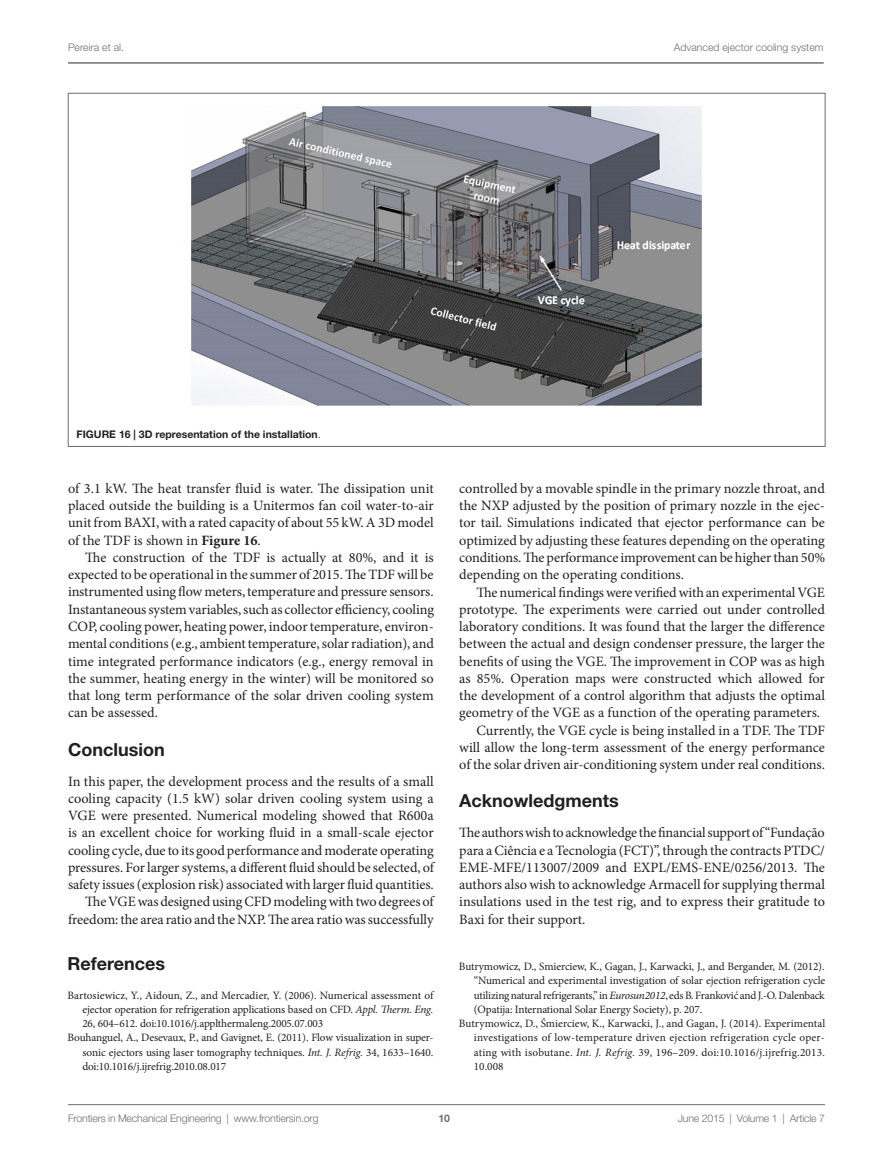
<style>
.page{position:relative;width:893px;height:1170px;background:#fff}
.page>*{position:absolute;margin:0;border:0;box-sizing:border-box;transform-origin:0 0}
.t1{font:700 18px "Helvetica Neue LT Std";color:#231f20}
.t2{font:14.25px/17.2px "Minion Pro";letter-spacing:-.005em;color:#231f20;text-align:justify}
.t3{font:11.25px "Minion Pro";letter-spacing:-.005em;color:#231f20}
.t4{font:11.25px "Minion Pro";letter-spacing:.015em;color:#231f20}
.t5{font:300 10.5px "Helvetica Neue LT Std";letter-spacing:-.015em;color:#6c6d70}
.t6{font:700 10.5px "Helvetica Neue LT Std";color:#231f20}
.t7{font:700 10.5px "Helvetica Neue LT Std";color:#6c6d70}
.s1{font-weight:300}
.s2{font-weight:700}
.s3{font-style:italic}
</style>
<div class="page">
<hr style="left:68px;top:1104px;width:757px;height:1px;background:#6c6d70">
<hr style="left:68px;top:63px;width:756px;height:1px;background:#6c6d70">
<img style="left:191px;top:106px;width:511px;height:300px">
<p class="t5" style="left:68px;top:41px;width:58px">Pereira et al.</p>
<p class="t5" style="left:674px;top:41px;width:151px">Advanced ejector cooling system</p>
<p class="t6" style="left:77px;top:428px;width:246px">FIG URE 16 | 3D representation of the installation<span class="s1">.</span></p>
<p class="t2" style="left:68px;top:479px;width:367px">of 3.1 kW. The heat transfer fluid is water. The dissipation unit placed outside the building is a Unitermos fan coil water-to-air unit from BAXI, with a rated capacity of about 55 kW. A 3D model of the TDF is shown in <span class="s2">Figure 16</span>.</p>
<p class="t2" style="left:68px;top:548px;width:367px;text-indent:17px">The construction of the TDF is actually at 80%, and it is expected to be operational in the summer of 2015. The TDF will be instrumented using flow meters, temperature and pressure sensors.<br>Instantaneous system variables, such as collector efficiency, cooling COP, cooling power, heating power, indoor temperature, environ&shy;mental conditions (e.g., ambient temperature, solar radiation), and time integrated performance indicators (e.g., energy removal in the summer, heating energy in the winter) will be monitored so that long term performance of the solar driven cooling system can be assessed.</p>
<p class="t1" style="left:68px;top:738px;width:98px">Conclusion</p>
<p class="t2" style="left:68px;top:772px;width:367px;text-align:right">In this paper, the development process and the results of a small cooling capacity (1.5 kW) solar driven cooling system using a VGE were presented. Numerical modeling showed that R600a is an excellent choice for working fluid in a small-scale ejector cooling cycle, due to its good performance and moderate operating pressures. For larger systems, a different fluid should be selected, of safety issues (explosion risk) associated with larger fluid quantities.<br>The VGE was designed using CFD modeling with two degrees of freedom: the area ratio and the NXP. The area ratio was successfully</p>
<p class="t1" style="left:68px;top:952px;width:99px">References</p>
<p class="t3" style="left:68px;top:987px;width:367px">Bartosiewicz, Y., Aidoun, Z., and Mercadier, Y. (2006). Numerical assessment of</p>
<p class="t3" style="left:82px;top:1001px;width:353px">ejector operation for refrigeration applications based on CFD. <span class="s3">Appl. Therm. Eng.</span></p>
<p class="t3" style="left:82px;top:1015px;width:242px">26, 604–612. doi:10.1016/j.applthermaleng.2005.07.003</p>
<p class="t3" style="left:68px;top:1030px;width:367px">Bouhanguel, A., Desevaux, P., and Gavignet, E. (2011). Flow visualization in super-</p>
<p class="t3" style="left:82px;top:1044px;width:353px">sonic ejectors using laser tomography techniques. <span class="s3">Int. J. Refrig.</span> 34, 1633–1640.</p>
<p class="t3" style="left:82px;top:1058px;width:145px">doi:10.1016/j.ijrefrig.2010.08.017</p>
<p class="t2" style="left:459px;top:480px;width:367px">controlled by a movable spindle in the primary nozzle throat, and the NXP adjusted by the position of primary nozzle in the ejec&shy;tor tail. Simulations indicated that ejector performance can be optimized by adjusting these features depending on the operating conditions. The performance improvement can be higher than 50% depending on the operating conditions.</p>
<p class="t2" style="left:476px;top:583px;width:350px">The numerical findings were verified with an experimental VGE</p>
<p class="t2" style="left:459px;top:600px;width:367px">prototype. The experiments were carried out under controlled</p>
<p class="t2" style="left:459px;top:618px;width:367px">laboratory conditions. It was found that the larger the difference</p>
<p class="t2" style="left:459px;top:635px;width:367px">between the actual and design condenser pressure, the larger the</p>
<p class="t2" style="left:459px;top:652px;width:367px">benefits of using the VGE. The improvement in COP was as high</p>
<p class="t2" style="left:459px;top:669px;width:367px">as 85%. Operation maps were constructed which allowed for</p>
<p class="t2" style="left:459px;top:687px;width:367px">the development of a control algorithm that adjusts the optimal</p>
<p class="t2" style="left:459px;top:704px;width:362px">geometry of the VGE as a function of the operating parameters.</p>
<p class="t2" style="left:476px;top:721px;width:350px">Currently, the VGE cycle is being installed in a TDF. The TDF</p>
<p class="t2" style="left:459px;top:738px;width:367px">will allow the long-term assessment of the energy performance</p>
<p class="t2" style="left:459px;top:756px;width:367px">of the solar driven air-conditioning system under real conditions.</p>
<p class="t1" style="left:459px;top:789px;width:161px">Acknowledgments</p>
<p class="t2" style="left:459px;top:824px;width:367px">The authors wish to acknowledge the financial support of “Fundação para a Ciência e a Tecnologia (FCT)”, through the contracts PTDC/ EME-MFE/113007/2009 and EXPL/EMS-ENE/0256/2013. The authors also wish to acknowledge Armacell for supplying thermal insulations used in the test rig, and to express their gratitude to Baxi for their support.</p>
<p class="t3" style="left:459px;top:958px;width:367px">Butrymowicz, D., Smierciew, K., Gagan, J., Karwacki, J., and Bergander, M. (2012).</p>
<p class="t3" style="left:474px;top:973px;width:353px">“Numerical and experimental investigation of solar ejection refrigeration cycle</p>
<p class="t3" style="left:474px;top:987px;width:352px">utilizing natural refrigerants,” in <span class="s3">Eurosun2012</span>, eds B. Franković and J.-O. Dalenback</p>
<p class="t3" style="left:474px;top:1001px;width:230px">(Opatija: International Solar Energy Society), p. 207.</p>
<p class="t3" style="left:459px;top:1015px;width:368px">Butrymowicz, D., Śmierciew, K., Karwacki, J., and Gagan, J. (2014). Experimental</p>
<p class="t4" style="left:474px;top:1030px;width:353px">investigations of low-temperature driven ejection refrigeration cycle oper-</p>
<p class="t4" style="left:474px;top:1044px;width:353px">ating with isobutane. <span class="s3">Int. J. Refrig.</span> 39, 196–209. doi:10.1016/j.ijrefrig.2013.</p>
<p class="t3" style="left:474px;top:1058px;width:31px">10.008</p>
<p class="t5" style="left:68px;top:1111px;width:252px">Frontiers in Mechanical Engineering | www.frontiersin.org</p>
<p class="t7" style="left:439px;top:1111px;width:13px">10</p>
<p class="t5" style="left:678px;top:1111px;width:149px">June 2015 | Volume 1 | Article 7</p>
</div>
